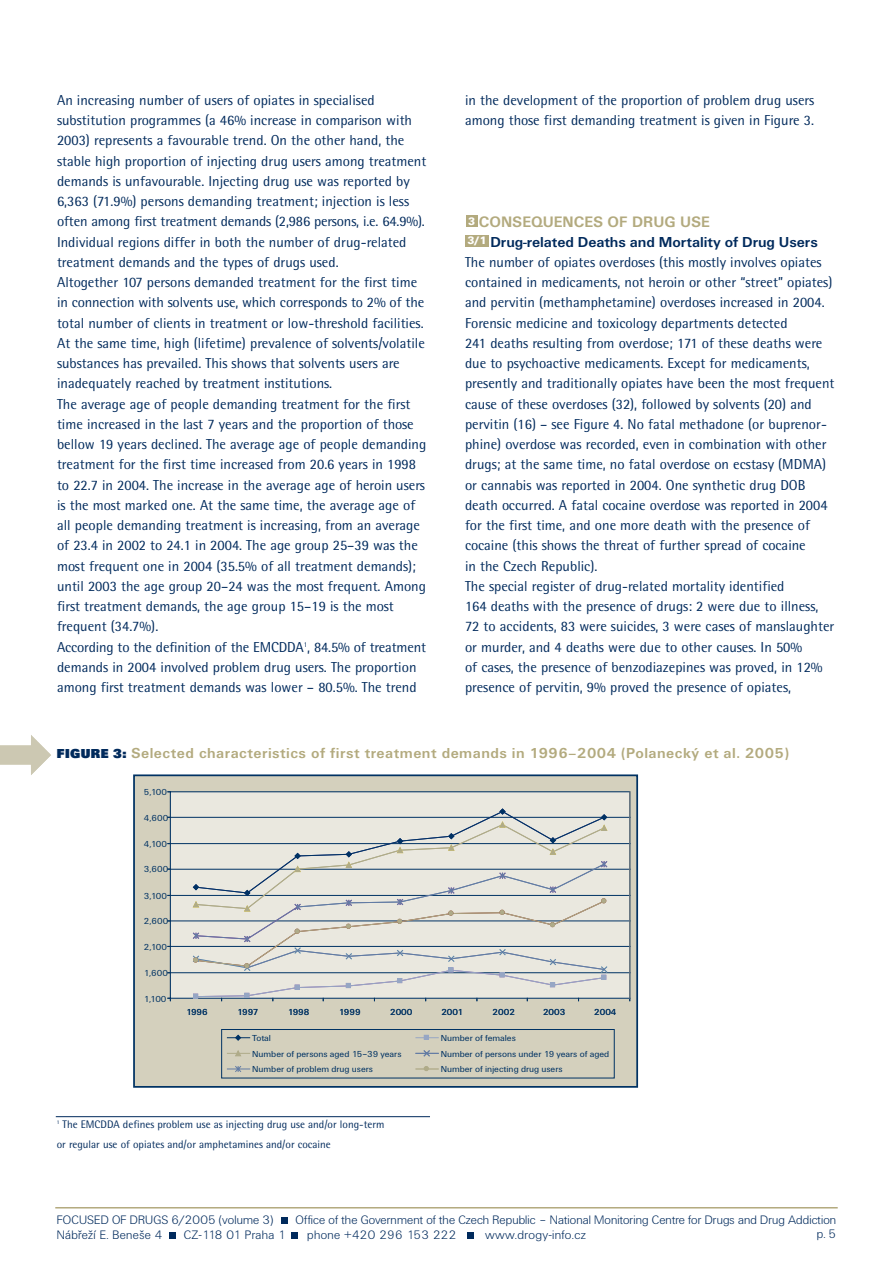
<style>
.page{position:relative;width:893px;height:1263px;background:#fff}
.page>*{position:absolute;margin:0;border:0;box-sizing:border-box;transform-origin:0 0}
.t1{font:700 15.75px "Unitus TEE";color:#b3aa7e}
.t2{font:700 15px "Unitus TEE";letter-spacing:.03em;color:#b3aa7e}
.t3{font:700 15px "Unitus TEE";letter-spacing:-.005em;color:#002a5c}
.t4{font:14.25px/20.2px "Rotis Semi Sans CE";color:#002a5c}
.t5{font:12.75px "Unitus DEE Ligh";letter-spacing:.01em;color:#002a5c}
.t6{font:12.75px "Unitus DEE Ligh";letter-spacing:.03em;color:#002a5c}
.t7{font:11.25px "Unitus TEE Blac";color:#fff}
.t8{font:10.8px/20.2px "Rotis Semi Sans CE";color:#002a5c}
.t9{font:9px "Unitus TEE";color:#003263}
.s1{font-family:"Unitus TEE Blac";font-weight:400;font-size:11.25px;color:#fff}
.s2{font-family:"Unitus DEE Ultr";font-size:13.5px;color:#002a5c}
</style>
<div class="page">
<div style="left:134px;top:775px;width:503px;height:312px;background:#d4d0bd"></div>
<div style="left:133px;top:774px;width:505px;height:314px;border:2px solid #003263"></div>
<div style="left:170px;top:792px;width:460px;height:206px;background:#eae8df"></div>
<hr style="left:171px;top:920px;width:459px;height:1px;background:#003263">
<hr style="left:171px;top:895px;width:459px;height:1px;background:#003263">
<hr style="left:171px;top:869px;width:459px;height:1px;background:#003263">
<hr style="left:171px;top:843px;width:459px;height:1px;background:#003263">
<hr style="left:171px;top:817px;width:459px;height:1px;background:#003263">
<hr style="left:171px;top:972px;width:459px;height:1px;background:#003263">
<hr style="left:171px;top:946px;width:459px;height:1px;background:#003263">
<svg style="left:227px;top:1034px;width:23px;height:7px"></svg>
<svg style="left:416px;top:1035px;width:22px;height:5px"></svg>
<hr style="left:629px;top:792px;width:1px;height:206px;background:#787e80">
<div style="left:221px;top:1029px;width:393px;height:49px;border:1px solid #003263"></div>
<svg style="left:227px;top:1050px;width:212px;height:22px"></svg>
<svg style="left:192px;top:808px;width:416px;height:193px"></svg>
<svg style="left:0;top:735px;width:51px;height:40px"></svg>
<hr style="left:56px;top:1116px;width:374px;height:1px;background:#002a5c">
<div style="left:466px;top:215px;width:11px;height:12px;background:#b3aa7e"></div>
<div style="left:466px;top:235px;width:23px;height:11px;background:#b3aa7e"></div>
<hr style="left:55px;top:1207px;width:783px;height:1px;background:#b3aa7e">
<div style="left:281px;top:1217px;width:7px;height:7px;background:#002a5c"></div>
<div style="left:169px;top:1232px;width:7px;height:6px;background:#002a5c"></div>
<div style="left:467px;top:1232px;width:7px;height:6px;background:#002a5c"></div>
<svg style="left:292px;top:1232px;width:6px;height:6px"></svg>
<p class="t4" style="left:57px;top:91px;width:371px">An increasing number of users of opiates in specialised substitution programmes (a 46% increase in comparison with 2003) represents a favourable trend. On the other hand, the stable high proportion of injecting drug users among treatment demands is unfavourable. Injecting drug use was reported by 6,363 (71.9%) persons demanding treatment; injection is less often among first treatment demands (2,986 persons, i.e. 64.9%).<br>Individual regions differ in both the number of drug-related treatment demands and the types of drugs used.<br>Altogether 107 persons demanded treatment for the first time in connection with solvents use, which corresponds to 2% of the total number of clients in treatment or low-threshold facilities.<br>At the same time, high (lifetime) prevalence of solvents/volatile substances has prevailed. This shows that solvents users are inadequately reached by treatment institutions.<br>The average age of people demanding treatment for the first time increased in the last 7 years and the proportion of those bellow 19 years declined. The average age of people demanding treatment for the first time increased from 20.6 years in 1998 to 22.7 in 2004. The increase in the average age of heroin users is the most marked one. At the same time, the average age of all people demanding treatment is increasing, from an average of 23.4 in 2002 to 24.1 in 2004. The age group 25–39 was the most frequent one in 2004 (35.5% of all treatment demands); until 2003 the age group 20–24 was the most frequent. Among first treatment demands, the age group 15–19 is the most frequent (34.7%).<br>According to the definition of the EMCDDA<sup>1</sup>, 84.5% of treatment demands in 2004 involved problem drug users. The proportion among first treatment demands was lower – 80.5%. The trend</p>
<p class="t4" style="left:465px;top:91px;width:351px">in the development of the proportion of problem drug users among those first demanding treatment is given in Figure 3.</p>
<p class="t1" style="left:468px;top:216px;width:243px"><span class="s1">3</span> CONSEQUENCES OF DRUG USE</p>
<p class="t3" style="left:490px;top:236px;width:329px">Drug-related Deaths and Mortality of Drug Users</p>
<p class="t4" style="left:465px;top:253px;width:371px">The number of opiates overdoses (this mostly involves opiates contained in medicaments, not heroin or other “street” opiates) and pervitin (methamphetamine) overdoses increased in 2004.<br>Forensic medicine and toxicology departments detected<br>241 deaths resulting from overdose; 171 of these deaths were due to psychoactive medicaments. Except for medicaments, presently and traditionally opiates have been the most frequent cause of these overdoses (32), followed by solvents (20) and pervitin (16) – see Figure 4. No fatal methadone (or buprenor&shy;phine) overdose was recorded, even in combination with other drugs; at the same time, no fatal overdose on ecstasy (MDMA) or cannabis was reported in 2004. One synthetic drug DOB death occurred. A fatal cocaine overdose was reported in 2004 for the first time, and one more death with the presence of cocaine (this shows the threat of further spread of cocaine<br>in the Czech Republic).<br>The special register of drug-related mortality identified<br>164 deaths with the presence of drugs: 2 were due to illness, 72 to accidents, 83 were suicides, 3 were cases of manslaughter or murder, and 4 deaths were due to other causes. In 50%<br>of cases, the presence of benzodiazepines was proved, in 12% presence of pervitin, 9% proved the presence of opiates,</p>
<p class="t7" style="left:467px;top:236px;width:21px">3/1</p>
<p class="t2" style="left:57px;top:747px;width:734px"><span class="s2">FIGURE 3:</span> Selected characteristics of first treatment demands in 1996–2004 (Polanecký et al. 2005)</p>
<p class="t9" style="left:144px;top:789px;width:25px">5,100</p>
<p class="t9" style="left:144px;top:814px;width:26px">4,600</p>
<p class="t9" style="left:144px;top:840px;width:25px">4,100</p>
<p class="t9" style="left:144px;top:866px;width:26px">3,600</p>
<p class="t9" style="left:144px;top:892px;width:25px">3,100</p>
<p class="t9" style="left:144px;top:918px;width:26px">2,600</p>
<p class="t9" style="left:144px;top:943px;width:25px">2,100</p>
<p class="t9" style="left:144px;top:970px;width:25px">1,600</p>
<p class="t9" style="left:144px;top:995px;width:24px">1,100</p>
<p class="t9" style="left:186px;top:1008px;width:23px">1996</p>
<p class="t9" style="left:237px;top:1008px;width:23px">1997</p>
<p class="t9" style="left:288px;top:1008px;width:23px">1998</p>
<p class="t9" style="left:339px;top:1008px;width:23px">1999</p>
<p class="t9" style="left:390px;top:1008px;width:24px">2000</p>
<p class="t9" style="left:441px;top:1008px;width:23px">2001</p>
<p class="t9" style="left:493px;top:1008px;width:24px">2002</p>
<p class="t9" style="left:543px;top:1008px;width:24px">2003</p>
<p class="t9" style="left:594px;top:1008px;width:24px">2004</p>
<p class="t9" style="left:252px;top:1035px;width:20px">Total</p>
<p class="t9" style="left:441px;top:1035px;width:77px">Number of females</p>
<p class="t9" style="left:252px;top:1050px;width:151px">Number of persons aged 15–39 years</p>
<p class="t9" style="left:441px;top:1050px;width:170px">Number of persons under 19 years of aged</p>
<p class="t9" style="left:252px;top:1066px;width:122px">Number of problem drug users</p>
<p class="t9" style="left:441px;top:1066px;width:123px">Number of injecting drug users</p>
<p class="t8" style="left:57px;top:1115px;width:329px"><sup>1</sup> The EMCDDA defines problem use as injecting drug use and/or long-term or regular use of opiates and/or amphetamines and/or cocaine</p>
<p class="t5" style="left:57px;top:1214px;width:218px">FOCUSED OF DRUGS 6/2005 (volume 3)</p>
<p class="t5" style="left:296px;top:1214px;width:542px">Office of the Government of the Czech Republic – National Monitoring Centre for Drugs and Drug Addiction</p>
<p class="t6" style="left:57px;top:1229px;width:107px">Nábřeží E. Beneše 4</p>
<p class="t5" style="left:184px;top:1229px;width:103px">CZ-118 01 Praha 1</p>
<p class="t6" style="left:307px;top:1229px;width:151px">phone +420 296 153 222</p>
<p class="t6" style="left:485px;top:1229px;width:102px">www.drogy-info.cz</p>
<p class="t5" style="left:817px;top:1229px;width:21px">p. 5</p>
</div>
